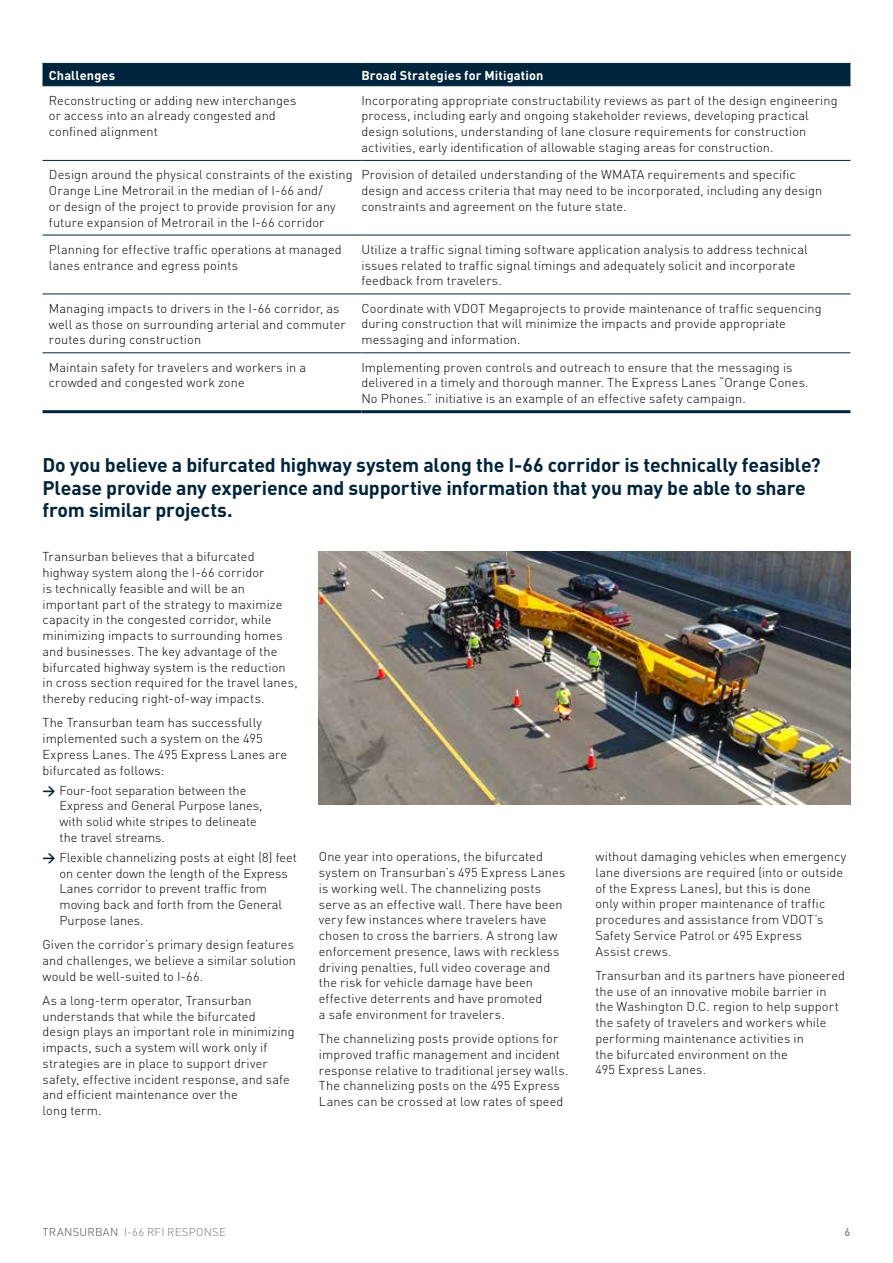
<style>
.page{position:relative;width:893px;height:1263px;background:#fff}
.page>*{position:absolute;margin:0;border:0;box-sizing:border-box;transform-origin:0 0}
.t1{font:700 19.5px/22.5px "DIN";letter-spacing:-.01em;color:#00243b}
.t2{font:300 12.75px/15.8px "DIN";letter-spacing:.01em;color:#000}
.t3{font:700 12.75px "DIN";letter-spacing:.01em;color:#fff}
.t4{font:300 11.25px "DIN";letter-spacing:.02em;color:#77787b}
.t5{font:500 11.25px "DIN";color:#81848a}
.s1{font-family:"DIN Bold Alternate";font-weight:400;color:#00243b}
.s2{color:#4d4d4f}
</style>
<div class="page">
<div style="left:43px;top:64px;width:807px;height:22px;background:#00243b"></div>
<hr style="left:43px;top:63px;width:318px;height:1px;background:#00243b">
<hr style="left:361px;top:63px;width:489px;height:1px;background:#00243b">
<hr style="left:43px;top:86px;width:318px;height:1px;background:#00243b">
<hr style="left:361px;top:86px;width:489px;height:1px;background:#00243b">
<hr style="left:43px;top:160px;width:318px;height:1px;background:#00243b">
<hr style="left:361px;top:160px;width:489px;height:1px;background:#00243b">
<hr style="left:43px;top:235px;width:318px;height:1px;background:#00243b">
<hr style="left:43px;top:294px;width:318px;height:1px;background:#00243b">
<hr style="left:361px;top:235px;width:489px;height:1px;background:#00243b">
<hr style="left:361px;top:294px;width:489px;height:1px;background:#00243b">
<hr style="left:43px;top:353px;width:318px;height:1px;background:#00243b">
<hr style="left:43px;top:410px;width:318px;height:3px;background:#00243b">
<hr style="left:361px;top:353px;width:489px;height:1px;background:#00243b">
<hr style="left:361px;top:410px;width:489px;height:3px;background:#00243b">
<img style="left:319px;top:551px;width:531px;height:254px">
<p class="t3" style="left:49px;top:67px;width:68px">Challenges</p>
<p class="t3" style="left:361px;top:67px;width:184px">Broad Strategies for Mitigation</p>
<p class="t2" style="left:49px;top:92px;width:249px">Reconstructing or adding new interchanges or access into an already congested and confined alignment</p>
<p class="t2" style="left:361px;top:92px;width:478px">Incorporating appropriate constructability reviews as part of the design engineering process, including early and ongoing stakeholder reviews, developing practical design solutions, understanding of lane closure requirements for construction activities, early identification of allowable staging areas for construction.</p>
<p class="t2" style="left:49px;top:166px;width:305px">Design around the physical constraints of the existing Orange Line Metrorail in the median of I-66 and/<br>or design of the project to provide provision for any future expansion of Metrorail in the I-66 corridor</p>
<p class="t2" style="left:361px;top:166px;width:462px">Provision of detailed understanding of the WMATA requirements and specific design and access criteria that may need to be incorporated, including any design constraints and agreement on the future state.</p>
<p class="t2" style="left:49px;top:241px;width:294px">Planning for effective traffic operations at managed lanes entrance and egress points</p>
<p class="t2" style="left:361px;top:241px;width:448px">Utilize a traffic signal timing software application analysis to address technical issues related to traffic signal timings and adequately solicit and incorporate feedback from travelers.</p>
<p class="t2" style="left:49px;top:300px;width:298px">Managing impacts to drivers in the I-66 corridor, as well as those on surrounding arterial and commuter routes during construction</p>
<p class="t2" style="left:361px;top:300px;width:462px">Coordinate with VDOT Megaprojects to provide maintenance of traffic sequencing during construction that will minimize the impacts and provide appropriate messaging and information.</p>
<p class="t2" style="left:49px;top:359px;width:259px">Maintain safety for travelers and workers in a crowded and congested work zone</p>
<p class="t2" style="left:361px;top:359px;width:449px">Implementing proven controls and outreach to ensure that the messaging is delivered in a timely and thorough manner. The Express Lanes “Orange Cones.<br>No Phones.” initiative is an example of an effective safety campaign.</p>
<h1 class="t1" style="left:43px;top:453px;width:780px">Do you believe a bifurcated highway system along the I-66 corridor is technically feasible?<br>Please provide any experience and supportive information that you may be able to share from similar projects.</h1>
<p class="t2" style="left:43px;top:548px;width:257px">Transurban believes that a bifurcated highway system along the I-66 corridor<br>is technically feasible and will be an important part of the strategy to maximize capacity in the congested corridor, while minimizing impacts to surrounding homes and businesses. The key advantage of the bifurcated highway system is the reduction in cross section required for the travel lanes, thereby reducing right-of-way impacts.</p>
<p class="t2" style="left:43px;top:714px;width:246px">The Transurban team has successfully implemented such a system on the 495<br>Express Lanes. The 495 Express Lanes are bifurcated as follows:</p>
<p class="t2" style="left:60px;top:782px;width:204px;text-indent:-17px"><span class="s1">&gt;</span> Four-foot separation between the<br>Express and General Purpose lanes, with solid white stripes to delineate the travel streams.</p>
<p class="t2" style="left:60px;top:849px;width:239px;text-indent:-17px"><span class="s1">&gt;</span> Flexible channelizing posts at eight (8) feet on center down the length of the Express Lanes corridor to prevent traffic from moving back and forth from the General Purpose lanes.</p>
<p class="t2" style="left:43px;top:936px;width:255px">Given the corridor’s primary design features and challenges, we believe a similar solution would be well-suited to I-66.</p>
<p class="t2" style="left:43px;top:992px;width:254px">As a long-term operator, Transurban understands that while the bifurcated design plays an important role in minimizing impacts, such a system will work only if strategies are in place to support driver safety, effective incident response, and safe and efficient maintenance over the<br>long term.</p>
<p class="t2" style="left:319px;top:848px;width:248px">One year into operations, the bifurcated system on Transurban’s 495 Express Lanes is working well. The channelizing posts serve as an effective wall. There have been very few instances where travelers have chosen to cross the barriers. A strong law enforcement presence, laws with reckless driving penalties, full video coverage and the risk for vehicle damage have been effective deterrents and have promoted<br>a safe environment for travelers.</p>
<p class="t2" style="left:319px;top:1030px;width:251px">The channelizing posts provide options for improved traffic management and incident response relative to traditional jersey walls.<br>The channelizing posts on the 495 Express Lanes can be crossed at low rates of speed</p>
<p class="t2" style="left:595px;top:848px;width:253px">without damaging vehicles when emergency lane diversions are required (into or outside of the Express Lanes), but this is done<br>only within proper maintenance of traffic procedures and assistance from VDOT’s Safety Service Patrol or 495 Express<br>Assist crews.</p>
<p class="t2" style="left:595px;top:967px;width:251px">Transurban and its partners have pioneered the use of an innovative mobile barrier in the Washington D.C. region to help support the safety of travelers and workers while performing maintenance activities in<br>the bifurcated environment on the<br>495 Express Lanes.</p>
<p class="t4" style="left:43px;top:1224px;width:185px"><span class="s2">TRANSURBAN</span> I-66 RFI RESPONSE</p>
<p class="t5" style="left:844px;top:1224px;width:7px">6</p>
</div>
